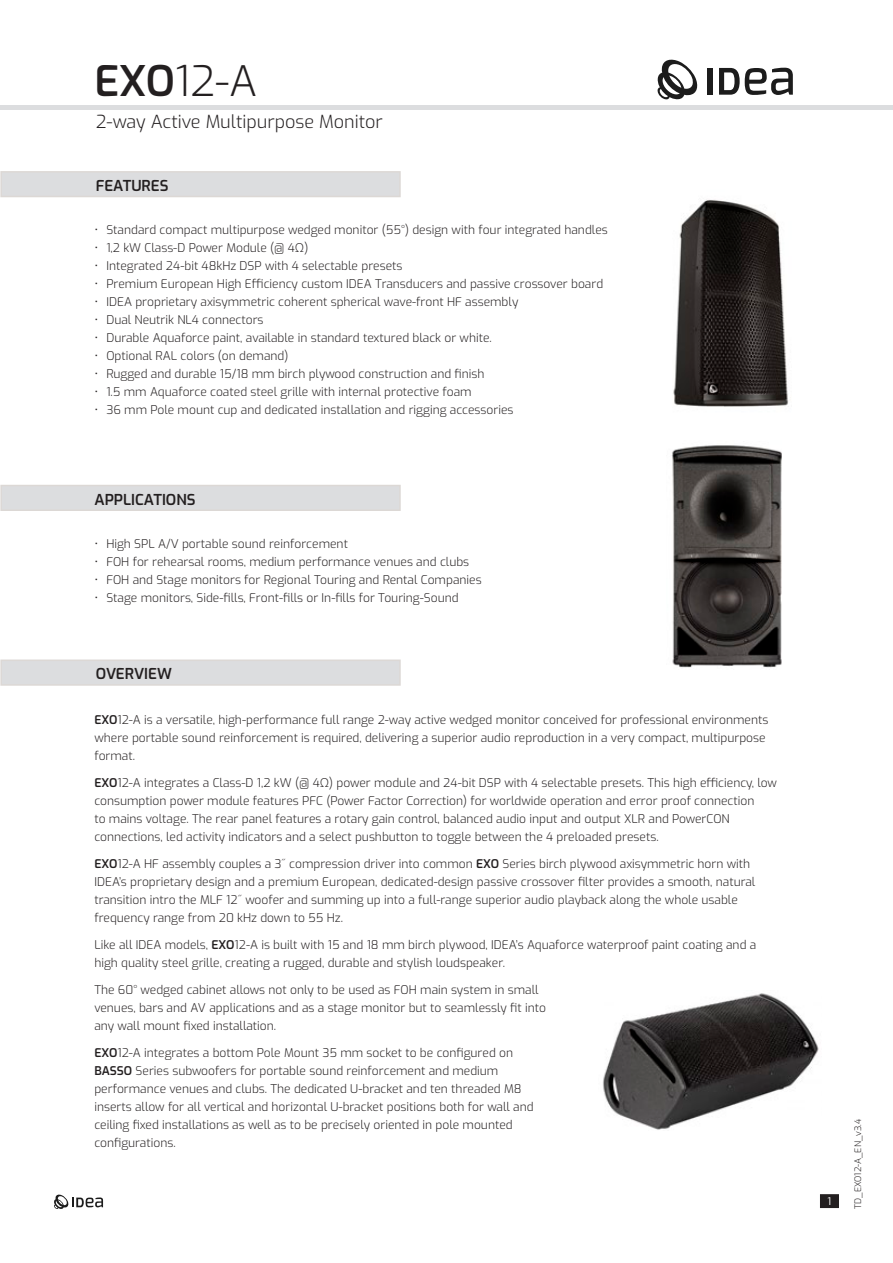
<style>
.page{position:relative;width:893px;height:1263px;background:#fff}
.page>*{position:absolute;margin:0;border:0;box-sizing:border-box;transform-origin:0 0}
.Header_-_Product_Nam{font:300 42px "Exo";color:#231f20}
.t1{font:300 18px "Exo";color:#231f20}
.t2{font:600 15px "Exo";color:#231f20}
.t3{font:300 12px/18px "Exo";color:#231f20}
.t4{font:10.5px "Exo";color:#fff}
.t5{font:300 9px "Exo";color:#231f20}
.s1{font-weight:600}
</style>
<div class="page">
<div style="left:821px;top:1195px;width:17px;height:12px;background:#231f20"></div>
<div style="left:820px;top:1194px;width:19px;height:14px;border:2px solid #231f20"></div>
<svg style="left:54px;top:1194px;width:49px;height:15px"></svg>
<hr style="left:0;top:105px;width:893px;height:4px;background:#dcdddf">
<div style="left:708px;top:68px;width:5px;height:27px;background:#1c1c1c"></div>
<svg style="left:719px;top:68px;width:74px;height:27px"></svg>
<svg style="left:657px;top:59px;width:41px;height:41px"></svg>
<div style="left:1px;top:172px;width:399px;height:25px;background:#dcdddf"></div>
<div style="left:0;top:171px;width:401px;height:26px;border:2px solid #dcd8d5"></div>
<div style="left:1px;top:485px;width:399px;height:25px;background:#dcdddf"></div>
<div style="left:0;top:485px;width:401px;height:26px;border:2px solid #dcd8d5"></div>
<div style="left:1px;top:660px;width:399px;height:25px;background:#dcdddf"></div>
<div style="left:0;top:659px;width:401px;height:27px;border:2px solid #dcd8d5"></div>
<img style="left:673px;top:199px;width:116px;height:208px">
<img style="left:672px;top:445px;width:110px;height:223px">
<img style="left:603px;top:993px;width:216px;height:137px">
<p class="Header_-_Product_Nam" style="left:94px;top:50px;width:164px"><span class="s1">EXO</span>12-A</p>
<p class="t1" style="left:96px;top:108px;width:289px">2-way Active Multipurpose Monitor</p>
<h3 class="t2" style="left:96px;top:174px;width:74px">FEATURES</h3>
<p class="t3" style="left:94px;top:220px;width:515px">• Standard compact multipurpose wedged monitor (55°) design with four integrated handles</p>
<p class="t3" style="left:94px;top:238px;width:216px">• 1,2 kW Class-D Power Module (@ 4Ω)</p>
<p class="t3" style="left:94px;top:256px;width:310px">• Integrated 24-bit 48kHz DSP with 4 selectable presets</p>
<p class="t3" style="left:94px;top:274px;width:510px">• Premium European High Efficiency custom IDEA Transducers and passive crossover board</p>
<p class="t3" style="left:94px;top:292px;width:426px">• IDEA proprietary axisymmetric coherent spherical wave-front HF assembly</p>
<p class="t3" style="left:94px;top:310px;width:171px">• Dual Neutrik NL4 connectors</p>
<p class="t3" style="left:94px;top:328px;width:399px">• Durable Aquaforce paint, available in standard textured black or white.</p>
<p class="t3" style="left:94px;top:346px;width:196px">• Optional RAL colors (on demand)</p>
<p class="t3" style="left:94px;top:364px;width:392px">• Rugged and durable 15/18 mm birch plywood construction and finish</p>
<p class="t3" style="left:94px;top:382px;width:379px">• 1.5 mm Aquaforce coated steel grille with internal protective foam</p>
<p class="t3" style="left:94px;top:400px;width:421px">• 36 mm Pole mount cup and dedicated installation and rigging accessories</p>
<h3 class="t2" style="left:95px;top:488px;width:103px">APPLICATIONS</h3>
<p class="t3" style="left:94px;top:534px;width:255px">• High SPL A/V portable sound reinforcement</p>
<p class="t3" style="left:94px;top:552px;width:376px">• FOH for rehearsal rooms, medium performance venues and clubs</p>
<p class="t3" style="left:94px;top:570px;width:389px">• FOH and Stage monitors for Regional Touring and Rental Companies</p>
<p class="t3" style="left:94px;top:588px;width:366px">• Stage monitors, Side-fills, Front-fills or In-fills for Touring-Sound</p>
<h3 class="t2" style="left:96px;top:663px;width:78px">OVERVIEW</h3>
<p class="t3" style="left:94px;top:710px;width:676px"><span class="s1">EXO</span>12-A is a versatile, high-performance full range 2-way active wedged monitor conceived for professional environments where portable sound reinforcement is required, delivering a superior audio reproduction in a very compact, multipurpose format.</p>
<p class="t3" style="left:94px;top:773px;width:684px"><span class="s1">EXO</span>12-A integrates a Class-D 1,2 kW (@ 4Ω) power module and 24-bit DSP with 4 selectable presets. This high efficiency, low consumption power module features PFC (Power Factor Correction) for worldwide operation and error proof connection<br>to mains voltage. The rear panel features a rotary gain control, balanced audio input and output XLR and PowerCON connections, led activity indicators and a select pushbutton to toggle between the 4 preloaded presets.</p>
<p class="t3" style="left:94px;top:854px;width:663px"><span class="s1">EXO</span>12-A HF assembly couples a 3˝ compression driver into common <span class="s1">EXO</span> Series birch plywood axisymmetric horn with IDEA’s proprietary design and a premium European, dedicated-design passive crossover filter provides a smooth, natural transition intro the MLF 12˝ woofer and summing up into a full-range superior audio playback along the whole usable frequency range from 20 kHz down to 55 Hz.</p>
<p class="t3" style="left:94px;top:935px;width:663px">Like all IDEA models, <span class="s1">EXO</span>12-A is built with 15 and 18 mm birch plywood, IDEA’s Aquaforce waterproof paint coating and a high quality steel grille, creating a rugged, durable and stylish loudspeaker.</p>
<p class="t3" style="left:94px;top:980px;width:453px">The 60° wedged cabinet allows not only to be used as FOH main system in small venues, bars and AV applications and as a stage monitor but to seamlessly fit into any wall mount fixed installation.</p>
<p class="t3" style="left:94px;top:1043px;width:441px"><span class="s1">EXO</span>12-A integrates a bottom Pole Mount 35 mm socket to be configured on <span class="s1">BASSO</span> Series subwoofers for portable sound reinforcement and medium performance venues and clubs. The dedicated U-bracket and ten threaded M8 inserts allow for all vertical and horizontal U-bracket positions both for wall and ceiling fixed installations as well as to be precisely oriented in pole mounted configurations.</p>
<p class="t4" style="left:828px;top:1193px;width:5px">1</p>
<p class="t5" style="left:851px;top:1209px;width:91px;rotate:-90deg">TD_EXO12-A_EN_v3.4</p>
</div>
